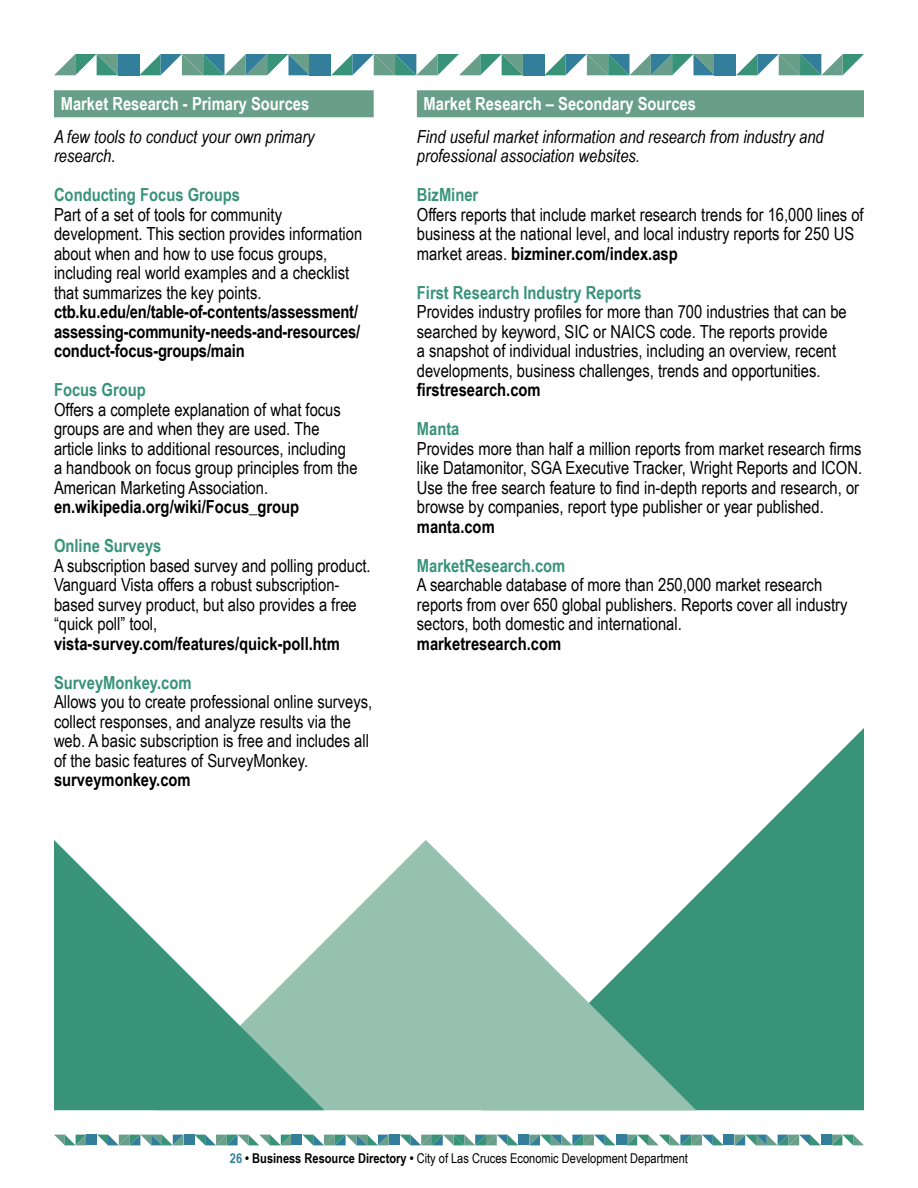
<style>
.page{position:relative;width:918px;height:1188px;background:#fff}
.page>*{position:absolute;margin:0;border:0;box-sizing:border-box;transform-origin:0 0}
.t1{font:18px/19.5px "Arial Narrow";color:#000}
.t2{font:700 18px/19.5px "Arial Narrow";color:#000}
.t3{font:italic 18px/19.5px "Arial Narrow";color:#000}
.t4{font:700 18px "Arial Narrow";color:#389378}
.t5{font:700 18px "Arial Narrow";color:#fff}
.t6{font:13.5px "Arial Narrow";color:#000}
.s1{font-weight:700}
.s2{font-weight:700;color:#337f9b}
</style>
<div class="page">
<svg style="left:54px;top:1135px;width:32px;height:10px"></svg>
<svg style="left:97px;top:1135px;width:87px;height:10px"></svg>
<div style="left:86px;top:1135px;width:11px;height:10px;background:#337f9b"></div>
<div style="left:184px;top:1135px;width:10px;height:10px;background:#337f9b"></div>
<svg style="left:194px;top:1135px;width:98px;height:10px"></svg>
<svg style="left:303px;top:1135px;width:86px;height:10px"></svg>
<div style="left:292px;top:1135px;width:10px;height:10px;background:#337f9b"></div>
<div style="left:389px;top:1135px;width:11px;height:10px;background:#337f9b"></div>
<svg style="left:832px;top:1135px;width:32px;height:10px"></svg>
<svg style="left:734px;top:1135px;width:87px;height:10px"></svg>
<div style="left:821px;top:1135px;width:11px;height:10px;background:#337f9b"></div>
<div style="left:724px;top:1135px;width:10px;height:10px;background:#337f9b"></div>
<svg style="left:626px;top:1135px;width:98px;height:10px"></svg>
<svg style="left:529px;top:1135px;width:86px;height:10px"></svg>
<svg style="left:400px;top:1135px;width:118px;height:10px"></svg>
<div style="left:616px;top:1135px;width:10px;height:10px;background:#337f9b"></div>
<div style="left:518px;top:1135px;width:11px;height:10px;background:#337f9b"></div>
<svg style="left:54px;top:54px;width:64px;height:21px"></svg>
<svg style="left:139px;top:54px;width:171px;height:21px"></svg>
<div style="left:118px;top:54px;width:21px;height:21px;background:#337f9b"></div>
<div style="left:310px;top:54px;width:21px;height:21px;background:#337f9b"></div>
<svg style="left:331px;top:54px;width:192px;height:21px"></svg>
<svg style="left:544px;top:54px;width:171px;height:21px"></svg>
<svg style="left:736px;top:54px;width:128px;height:21px"></svg>
<div style="left:523px;top:54px;width:21px;height:21px;background:#337f9b"></div>
<div style="left:715px;top:54px;width:21px;height:21px;background:#337f9b"></div>
<div style="left:54px;top:90px;width:320px;height:27px;background:#699f8a"></div>
<div style="left:417px;top:90px;width:447px;height:27px;background:#699f8a"></div>
<svg style="left:696px;top:728px;width:168px;height:382px;fill:#389378"></svg>
<svg style="left:324px;top:840px;width:372px;height:270px;fill:#96c1b1"></svg>
<svg style="left:54px;top:840px;width:270px;height:270px;fill:#389378"></svg>
<p class="t5" style="left:61px;top:93px;width:250px">Market Research - Primary Sources</p>
<p class="t3" style="left:54px;top:127px;width:262px">A few tools to conduct your own primary research.</p>
<p class="t4" style="left:54px;top:184px;width:188px">Conducting Focus Groups</p>
<p class="t1" style="left:54px;top:205px;width:310px">Part of a set of tools for community development. This section provides information about when and how to use focus groups, including real world examples and a checklist that summarizes the key points.</p>
<p class="t2" style="left:54px;top:302px;width:308px">ctb.ku.edu/en/table-of-contents/assessment/ assessing-community-needs-and-resources/ conduct-focus-groups/main</p>
<p class="t4" style="left:54px;top:379px;width:93px">Focus Group</p>
<p class="t1" style="left:54px;top:400px;width:305px">Offers a complete explanation of what focus groups are and when they are used. The article links to additional resources, including a handbook on focus group principles from the American Marketing Association.</p>
<p class="t2" style="left:54px;top:497px;width:247px">en.wikipedia.org/wiki/Focus_group</p>
<p class="t4" style="left:54px;top:535px;width:109px">Online Surveys</p>
<p class="t1" style="left:54px;top:555px;width:318px">A subscription based survey and polling product.<br>Vanguard Vista offers a robust subscription&shy;based survey product, but also provides a free “quick poll” tool,</p>
<p class="t2" style="left:54px;top:633px;width:288px">vista-survey.com/features/quick-poll.htm</p>
<p class="t4" style="left:54px;top:672px;width:139px">SurveyMonkey.com</p>
<p class="t1" style="left:54px;top:692px;width:320px">Allows you to create professional online surveys, collect responses, and analyze results via the web. A basic subscription is free and includes all of the basic features of SurveyMonkey.</p>
<p class="t2" style="left:54px;top:770px;width:138px">surveymonkey.com</p>
<p class="t5" style="left:424px;top:93px;width:274px">Market Research – Secondary Sources</p>
<p class="t3" style="left:417px;top:127px;width:408px">Find useful market information and research from industry and professional association websites.</p>
<p class="t4" style="left:417px;top:184px;width:63px">BizMiner</p>
<p class="t1" style="left:417px;top:205px;width:448px">Offers reports that include market research trends for 16,000 lines of business at the national level, and local industry reports for 250 US market areas. <span class="s1">bizminer.com/index.asp</span></p>
<p class="t4" style="left:417px;top:282px;width:226px">First Research Industry Reports</p>
<p class="t1" style="left:417px;top:302px;width:431px">Provides industry profiles for more than 700 industries that can be searched by keyword, SIC or NAICS code. The reports provide<br>a snapshot of individual industries, including an overview, recent developments, business challenges, trends and opportunities.</p>
<p class="t2" style="left:417px;top:380px;width:125px">firstresearch.com</p>
<p class="t4" style="left:417px;top:418px;width:44px">Manta</p>
<p class="t1" style="left:417px;top:439px;width:447px">Provides more than half a million reports from market research firms like Datamonitor, SGA Executive Tracker, Wright Reports and ICON.<br>Use the free search feature to find in-depth reports and research, or browse by companies, report type publisher or year published.</p>
<p class="t2" style="left:417px;top:516px;width:79px">manta.com</p>
<p class="t4" style="left:417px;top:555px;width:150px">MarketResearch.com</p>
<p class="t1" style="left:417px;top:575px;width:432px">A searchable database of more than 250,000 market research reports from over 650 global publishers. Reports cover all industry sectors, both domestic and international.</p>
<p class="t2" style="left:417px;top:633px;width:146px">marketresearch.com</p>
<p class="t6" style="left:230px;top:1151px;width:460px"><span class="s2">26</span> <span class="s1">• Business Resource Directory •</span> City of Las Cruces Economic Development Department</p>
</div>
